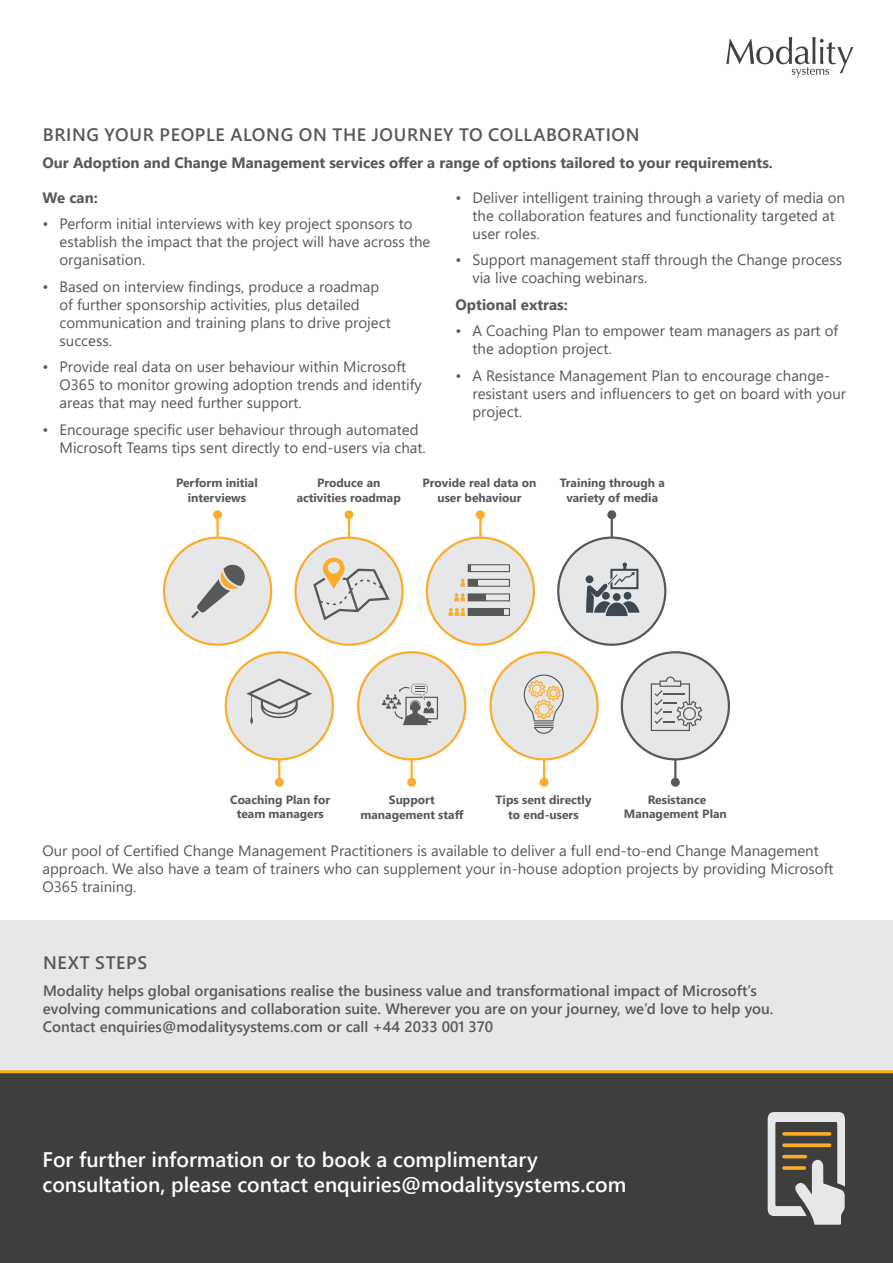
<style>
.page{position:relative;width:893px;height:1263px;background:#fff}
.page>*{position:absolute;margin:0;border:0;box-sizing:border-box;transform-origin:0 0}
.t1{font:600 21px/25.2px "Segoe UI";color:#fff}
.t2{font:600 18px "Segoe UI";letter-spacing:.035em;color:#57585a}
.body_copy{font:15px/18px "Segoe UI";color:#57585a}
.t3{font:600 15px/18px "Segoe UI";color:#57585a}
.t4{font:700 15px "Segoe UI";color:#57585a}
.body_copy-2{font:700 12px/14.4px "Segoe UI";color:#57585a;text-align:center}
</style>
<div class="page">
<div style="left:0;top:920px;width:893px;height:343px;background:#e6e7e9"></div>
<img style="left:726px;top:37px;width:128px;height:41px">
<div style="left:0;top:1070px;width:893px;height:193px;background:#3e3e3f"></div>
<svg style="left:768px;top:1112px;width:77px;height:113px"></svg>
<svg style="left:782px;top:1132px;width:49px;height:4px"></svg>
<svg style="left:782px;top:1143px;width:49px;height:4px"></svg>
<hr style="left:782px;top:1155px;width:25px;height:3px;background:#faac2a;border-radius:2px">
<svg style="left:782px;top:1166px;width:24px;height:4px"></svg>
<hr style="left:216px;top:516px;width:3px;height:75px;background:#faac2a">
<div style="left:164px;top:538px;width:107px;height:107px;background:#e6e7e9;border-radius:50%"></div>
<div style="left:163px;top:536px;width:109px;height:110px;border:2px solid #faac2a;border-radius:50%"></div>
<svg style="left:191px;top:564px;width:54px;height:54px"></svg>
<div style="left:213px;top:510px;width:9px;height:9px;background:#faac2a;border-radius:50%"></div>
<hr style="left:348px;top:516px;width:2px;height:75px;background:#faac2a">
<div style="left:295px;top:538px;width:108px;height:107px;background:#e6e7e9;border-radius:50%"></div>
<div style="left:294px;top:536px;width:110px;height:110px;border:2px solid #faac2a;border-radius:50%"></div>
<div style="left:345px;top:510px;width:8px;height:9px;background:#faac2a;border-radius:50%"></div>
<svg style="left:313px;top:558px;width:77px;height:62px"></svg>
<hr style="left:479px;top:516px;width:2px;height:75px;background:#faac2a">
<div style="left:427px;top:538px;width:107px;height:107px;background:#e6e7e9;border-radius:50%"></div>
<div style="left:426px;top:536px;width:109px;height:110px;border:2px solid #faac2a;border-radius:50%"></div>
<div style="left:476px;top:510px;width:9px;height:9px;background:#faac2a;border-radius:50%"></div>
<svg style="left:468px;top:564px;width:42px;height:8px"></svg>
<svg style="left:460px;top:579px;width:50px;height:8px"></svg>
<svg style="left:454px;top:593px;width:56px;height:8px"></svg>
<svg style="left:449px;top:608px;width:61px;height:8px"></svg>
<hr style="left:543px;top:706px;width:2px;height:75px;background:#faac2a">
<div style="left:491px;top:652px;width:107px;height:107px;background:#e6e7e9;border-radius:50%"></div>
<div style="left:489px;top:651px;width:110px;height:109px;border:2px solid #faac2a;border-radius:50%"></div>
<div style="left:540px;top:778px;width:9px;height:9px;background:#faac2a;border-radius:50%"></div>
<svg style="left:524px;top:674px;width:40px;height:60px"></svg>
<hr style="left:411px;top:706px;width:2px;height:75px;background:#faac2a">
<div style="left:358px;top:652px;width:107px;height:107px;background:#e6e7e9;border-radius:50%"></div>
<div style="left:357px;top:651px;width:109px;height:109px;border:2px solid #faac2a;border-radius:50%"></div>
<div style="left:407px;top:778px;width:9px;height:9px;background:#faac2a;border-radius:50%"></div>
<hr style="left:674px;top:706px;width:2px;height:75px;background:#57585a">
<div style="left:622px;top:652px;width:107px;height:107px;background:#e6e7e9;border-radius:50%"></div>
<div style="left:621px;top:651px;width:109px;height:109px;border:2px solid #57585a;border-radius:50%"></div>
<div style="left:671px;top:778px;width:9px;height:9px;background:#57585a;border-radius:50%"></div>
<svg style="left:651px;top:676px;width:51px;height:55px"></svg>
<hr style="left:611px;top:516px;width:2px;height:75px;background:#57585a">
<div style="left:558px;top:538px;width:107px;height:107px;background:#e6e7e9;border-radius:50%"></div>
<div style="left:557px;top:536px;width:109px;height:110px;border:2px solid #57585a;border-radius:50%"></div>
<div style="left:607px;top:510px;width:9px;height:9px;background:#57585a;border-radius:50%"></div>
<svg style="left:586px;top:562px;width:53px;height:54px"></svg>
<hr style="left:278px;top:706px;width:2px;height:75px;background:#faac2a">
<div style="left:226px;top:652px;width:107px;height:107px;background:#e6e7e9;border-radius:50%"></div>
<div style="left:225px;top:651px;width:109px;height:109px;border:2px solid #faac2a;border-radius:50%"></div>
<div style="left:275px;top:778px;width:9px;height:9px;background:#faac2a;border-radius:50%"></div>
<svg style="left:246px;top:678px;width:66px;height:46px"></svg>
<svg style="left:382px;top:684px;width:56px;height:41px"></svg>
<p class="t2" style="left:43px;top:118px;width:598px">BRING YOUR PEOPLE ALONG ON THE JOURNEY TO COLLABORATION</p>
<p class="t4" style="left:43px;top:148px;width:732px">Our Adoption and Change Management services offer a range of options tailored to your requirements.</p>
<p class="t4" style="left:43px;top:183px;width:57px">We can:</p>
<p class="body_copy" style="left:60px;top:213px;width:372px;text-indent:-17px">• Perform initial interviews with key project sponsors to establish the impact that the project will have across the organisation.</p>
<p class="body_copy" style="left:60px;top:276px;width:333px;text-indent:-17px">• Based on interview findings, produce a roadmap of further sponsorship activities, plus detailed communication and training plans to drive project success.</p>
<p class="body_copy" style="left:60px;top:356px;width:364px;text-indent:-17px">• Provide real data on user behaviour within Microsoft<br>O365 to monitor growing adoption trends and identify areas that may need further support.</p>
<p class="body_copy" style="left:60px;top:419px;width:368px;text-indent:-17px">• Encourage specific user behaviour through automated<br>Microsoft Teams tips sent directly to end-users via chat.</p>
<p class="body_copy" style="left:472px;top:187px;width:374px;text-indent:-17px">• Deliver intelligent training through a variety of media on the collaboration features and functionality targeted at user roles.</p>
<p class="body_copy" style="left:472px;top:249px;width:371px;text-indent:-17px">• Support management staff through the Change process via live coaching webinars.</p>
<p class="t4" style="left:455px;top:290px;width:114px">Optional extras:</p>
<p class="body_copy" style="left:472px;top:320px;width:367px;text-indent:-17px">• A Coaching Plan to empower team managers as part of the adoption project.</p>
<p class="body_copy" style="left:472px;top:365px;width:375px;text-indent:-17px">• A Resistance Management Plan to encourage change&shy;resistant users and influencers to get on board with your project.</p>
<p class="body_copy-2" style="left:176px;top:475px;width:83px">Perform initial interviews</p>
<p class="body_copy-2" style="left:297px;top:475px;width:106px">Produce an activities roadmap</p>
<p class="body_copy-2" style="left:422px;top:475px;width:115px">Provide real data on user behaviour</p>
<p class="body_copy-2" style="left:560px;top:475px;width:107px">Training through a variety of media</p>
<p class="body_copy-2" style="left:230px;top:791px;width:102px">Coaching Plan for team managers</p>
<p class="body_copy-2" style="left:624px;top:791px;width:104px">Resistance<br>Management Plan</p>
<p class="body_copy-2" style="left:496px;top:792px;width:97px">Tips sent directly to end-users</p>
<p class="body_copy-2" style="left:360px;top:792px;width:105px">Support management staff</p>
<p class="body_copy" style="left:43px;top:840px;width:792px">Our pool of Certified Change Management Practitioners is available to deliver a full end-to-end Change Management approach. We also have a team of trainers who can supplement your in-house adoption projects by providing Microsoft<br>O365 training.</p>
<p class="t2" style="left:43px;top:946px;width:106px">NEXT STEPS</p>
<p class="t3" style="left:43px;top:980px;width:732px">Modality helps global organisations realise the business value and transformational impact of Microsoft’s evolving communications and collaboration suite. Wherever you are on your journey, we’d love to help you.<br>Contact enquiries@modalitysystems.com or call +44 2033 001 370</p>
<p class="t1" style="left:43px;top:1145px;width:585px">For further information or to book a complimentary consultation, please contact enquiries@modalitysystems.com</p>
</div>
